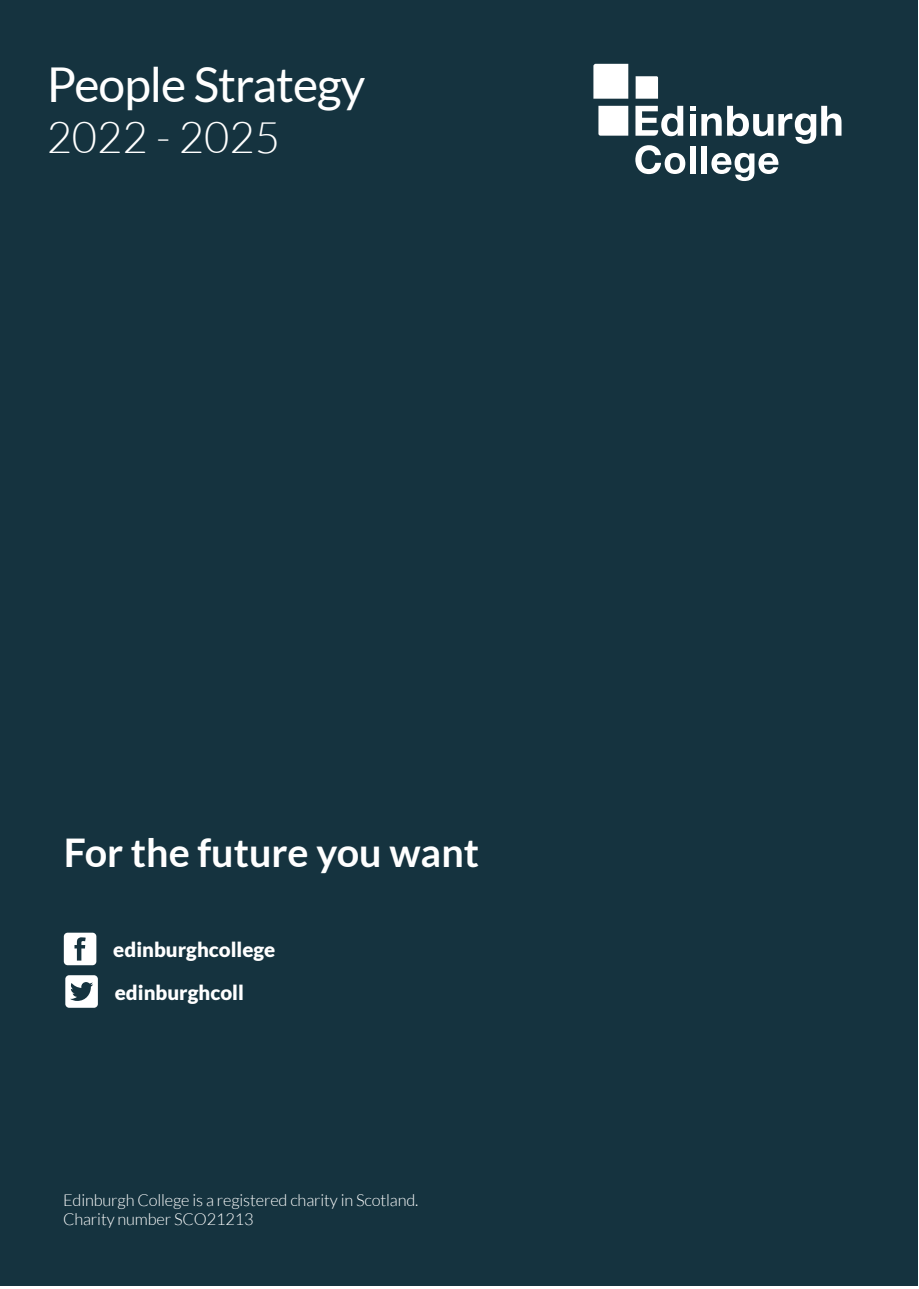
<style>
.page{position:relative;width:919px;height:1289px;background:#fff}
.page>*{position:absolute;margin:0;border:0;box-sizing:border-box;transform-origin:0 0}
.t1{font:48px "Lato";letter-spacing:-.02em;color:#fff}
.t2{font:300 43.5px "Lato";color:#fff}
.t3{font:700 39.45px "Lato";color:#fff}
.t4{font:900 20.4px/42.5px "Lato";color:#fff}
.t5{font:300 16.35px/19.6px "Lato";letter-spacing:-.01em;color:#fff}
</style>
<div class="page">
<div style="left:1px;top:0;width:917px;height:1285px;background:#15333f"></div>
<svg style="left:64px;top:932px;width:32px;height:33px"></svg>
<svg style="left:65px;top:975px;width:33px;height:32px"></svg>
<svg style="left:593px;top:64px;width:35px;height:35px"></svg>
<svg style="left:635px;top:76px;width:23px;height:23px"></svg>
<svg style="left:598px;top:106px;width:30px;height:30px"></svg>
<svg style="left:635px;top:145px;width:50px;height:29px"></svg>
<svg style="left:711px;top:153px;width:67px;height:28px"></svg>
<div style="left:701px;top:146px;width:6px;height:27px;background:#fff"></div>
<div style="left:689px;top:146px;width:6px;height:27px;background:#fff"></div>
<svg style="left:701px;top:113px;width:20px;height:23px"></svg>
<svg style="left:727px;top:106px;width:114px;height:38px"></svg>
<svg style="left:690px;top:106px;width:5px;height:5px"></svg>
<div style="left:689px;top:114px;width:6px;height:22px;background:#fff"></div>
<svg style="left:635px;top:106px;width:48px;height:30px"></svg>
<h1 class="t1" style="left:47px;top:58px;width:320px">People Strategy</h1>
<h2 class="t2" style="left:47px;top:114px;width:235px">2022 - 2025</h2>
<h3 class="t3" style="left:64px;top:830px;width:417px">For the future you want</h3>
<p class="t4" style="left:113px;top:928px;width:163px">edinburghcollege edinburghcoll</p>
<p class="t5" style="left:63px;top:1189px;width:357px">Edinburgh College is a registered charity in Scotland.<br>Charity number SCO21213</p>
</div>
